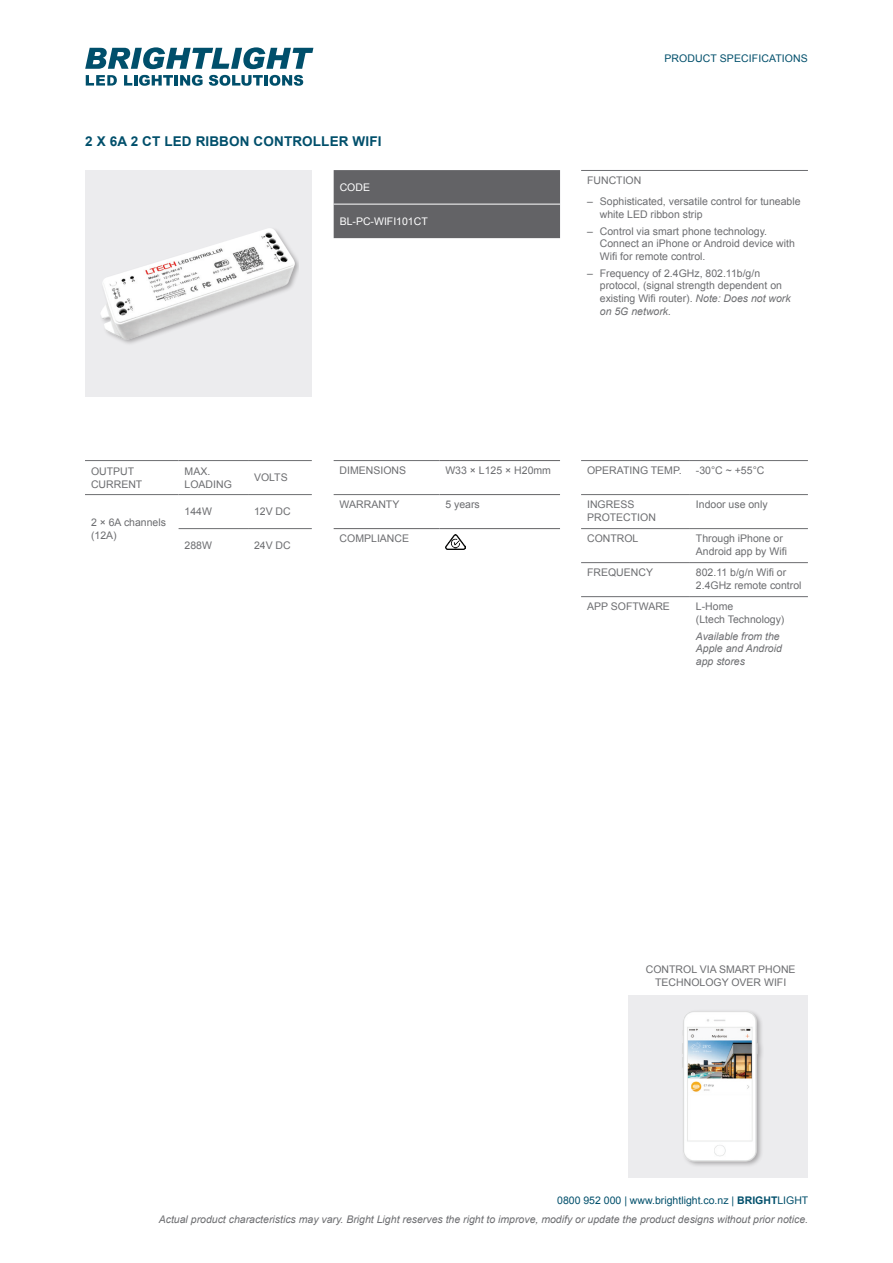
<style>
.page{position:relative;width:893px;height:1263px;background:#fff}
.page>*{position:absolute;margin:0;border:0;box-sizing:border-box;transform-origin:0 0}
.t1{font:700 13.5px "Arial";letter-spacing:.01em;color:#004f6b}
.t2{font:10.5px/12.6px "Arial";color:#6c6d70}
.t3{font:italic 10.5px/12.6px "Arial";color:#6c6d70}
.t4{font:10.5px "Arial";color:#004f6b}
.t5{font:10.5px "Arial";color:#fff}
.s1{font-style:italic}
.s2{font-weight:700}
</style>
<div class="page">
<svg style="left:124px;top:75px;width:79px;height:11px"></svg>
<svg style="left:209px;top:75px;width:54px;height:11px"></svg>
<hr style="left:264px;top:75px;width:4px;height:11px;background:#004f6b">
<svg style="left:269px;top:75px;width:34px;height:11px"></svg>
<svg style="left:86px;top:75px;width:31px;height:11px"></svg>
<svg style="left:85px;top:47px;width:228px;height:22px"></svg>
<hr style="left:581px;top:460px;width:109px;height:1px;background:#6c6d70">
<hr style="left:690px;top:460px;width:118px;height:1px;background:#6c6d70">
<hr style="left:581px;top:494px;width:109px;height:1px;background:#6c6d70">
<hr style="left:690px;top:494px;width:118px;height:1px;background:#6c6d70">
<hr style="left:581px;top:528px;width:109px;height:1px;background:#6c6d70">
<hr style="left:690px;top:528px;width:118px;height:1px;background:#6c6d70">
<hr style="left:581px;top:562px;width:109px;height:1px;background:#6c6d70">
<hr style="left:690px;top:562px;width:118px;height:1px;background:#6c6d70">
<hr style="left:581px;top:596px;width:109px;height:1px;background:#6c6d70">
<hr style="left:690px;top:596px;width:118px;height:1px;background:#6c6d70">
<hr style="left:581px;top:170px;width:227px;height:1px;background:#6c6d70">
<hr style="left:439px;top:460px;width:121px;height:1px;background:#636366">
<hr style="left:439px;top:494px;width:121px;height:1px;background:#636366">
<hr style="left:334px;top:528px;width:105px;height:1px;background:#636366">
<hr style="left:439px;top:528px;width:121px;height:1px;background:#636366">
<hr style="left:334px;top:460px;width:105px;height:1px;background:#6c6d70">
<hr style="left:334px;top:494px;width:105px;height:1px;background:#6c6d70">
<img style="left:445px;top:535px;width:20px;height:14px">
<div style="left:334px;top:170px;width:226px;height:68px;background:#636366"></div>
<hr style="left:334px;top:204px;width:226px;height:1px;background:#fff">
<svg style="left:85px;top:461px;width:227px;height:69px"></svg>
<hr style="left:85px;top:494px;width:94px;height:1px;background:#6c6d70">
<hr style="left:179px;top:494px;width:69px;height:1px;background:#6c6d70">
<hr style="left:248px;top:494px;width:64px;height:1px;background:#6c6d70">
<hr style="left:179px;top:528px;width:69px;height:1px;background:#6c6d70">
<hr style="left:248px;top:528px;width:64px;height:1px;background:#6c6d70">
<hr style="left:85px;top:460px;width:94px;height:1px;background:#6c6d70">
<hr style="left:179px;top:460px;width:69px;height:1px;background:#6c6d70">
<hr style="left:248px;top:460px;width:64px;height:1px;background:#6c6d70">
<div style="left:85px;top:170px;width:227px;height:227px;background:#ececee"></div>
<img style="left:101px;top:228px;width:198px;height:116px">
<div style="left:629px;top:995px;width:179px;height:183px;background:#ececee"></div>
<img style="left:682px;top:1011px;width:80px;height:155px">
<p class="t1" style="left:85px;top:132px;width:298px">2 X 6A 2 CT LED RIBBON CONTROLLER WIFI</p>
<p class="t5" style="left:340px;top:180px;width:32px">CODE</p>
<p class="t5" style="left:340px;top:214px;width:90px">BL-PC-WIFI101CT</p>
<p class="t4" style="left:664px;top:51px;width:145px">PRODUCT SPECIFICATIONS</p>
<p class="t2" style="left:587px;top:174px;width:56px">FUNCTION</p>
<p class="t2" style="left:600px;top:195px;width:202px;text-indent:-13px">– Sophisticated, versatile control for tuneable white LED ribbon strip</p>
<p class="t2" style="left:600px;top:225px;width:196px;text-indent:-13px">– Control via smart phone technology.<br>Connect an iPhone or Android device with<br>Wifi for remote control.</p>
<p class="t2" style="left:600px;top:267px;width:192px;text-indent:-13px">– Frequency of 2.4GHz, 802.11b/g/n protocol, (signal strength dependent on existing Wifi router). <span class="s1">Note: Does not work on 5G network.</span></p>
<p class="t2" style="left:91px;top:465px;width:53px">OUTPUT<br>CURRENT</p>
<p class="t2" style="left:185px;top:465px;width:27px">MAX.</p>
<p class="t2" style="left:185px;top:478px;width:49px">LOADING</p>
<p class="t2" style="left:254px;top:471px;width:35px">VOLTS</p>
<p class="t2" style="left:91px;top:516px;width:77px">2 × 6A channels (12A)</p>
<p class="t2" style="left:185px;top:505px;width:29px">144W</p>
<p class="t2" style="left:254px;top:505px;width:38px">12V DC</p>
<p class="t2" style="left:185px;top:540px;width:29px">288W</p>
<p class="t2" style="left:254px;top:540px;width:38px">24V DC</p>
<p class="t2" style="left:340px;top:464px;width:68px">DIMENSIONS</p>
<p class="t2" style="left:445px;top:464px;width:107px">W33 × L125 × H20mm</p>
<p class="t2" style="left:340px;top:498px;width:61px">WARRANTY</p>
<p class="t2" style="left:445px;top:498px;width:36px">5 years</p>
<p class="t2" style="left:340px;top:532px;width:71px">COMPLIANCE</p>
<p class="t2" style="left:587px;top:464px;width:96px">OPERATING TEMP.</p>
<p class="t2" style="left:696px;top:464px;width:70px">-30°C ~ +55°C</p>
<p class="t2" style="left:587px;top:498px;width:70px">INGRESS<br>PROTECTION</p>
<p class="t2" style="left:696px;top:498px;width:73px">Indoor use only</p>
<p class="t2" style="left:587px;top:532px;width:53px">CONTROL</p>
<p class="t2" style="left:696px;top:532px;width:93px">Through iPhone or<br>Android app by Wifi</p>
<p class="t2" style="left:587px;top:566px;width:67px">FREQUENCY</p>
<p class="t2" style="left:696px;top:566px;width:107px">802.11 b/g/n Wifi or<br>2.4GHz remote control</p>
<p class="t2" style="left:587px;top:600px;width:84px">APP SOFTWARE</p>
<p class="t2" style="left:696px;top:600px;width:90px">L-Home<br>(Ltech Technology)</p>
<p class="t3" style="left:696px;top:630px;width:87px">Available from the<br>Apple and Android app stores</p>
<p class="t2" style="left:646px;top:963px;width:151px;text-align:center">CONTROL VIA SMART PHONE<br>TECHNOLOGY OVER WIFI</p>
<p class="t4" style="left:557px;top:1193px;width:253px">0800 952 000 | www.brightlight.co.nz | <span class="s2">BRIGHT</span>LIGHT</p>
<p class="t3" style="left:159px;top:1213px;width:651px">Actual product characteristics may vary. Bright Light reserves the right to improve, modify or update the product designs without prior notice.</p>
</div>
